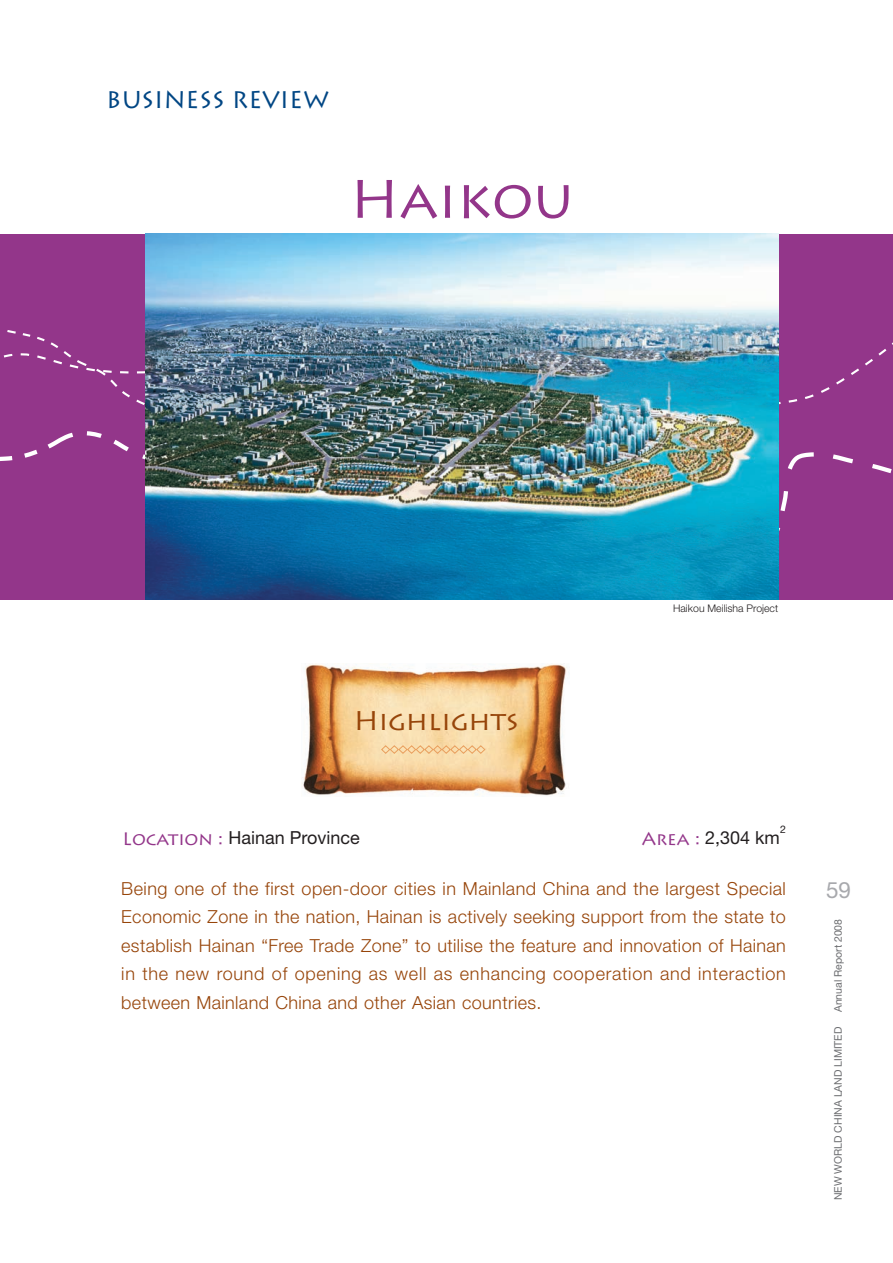
<style>
.page{position:relative;width:893px;height:1263px;background:#fff}
.page>*{position:absolute;margin:0;border:0;box-sizing:border-box;transform-origin:0 0}
.t1{font:54px "Lithos Pro";color:#93368a}
.t2{font:27px "Lithos Pro";color:#97450a}
.t3{font:24px "Lithos Pro";color:#004684}
.t4{font:22.5px "Helvetica Neue LT Std";color:#a8a9ad}
.t5{font:300 18px/28.5px "Helvetica Neue LT Std";letter-spacing:.02em;color:#97450a;text-align:justify}
.t6{font:18px "Helvetica Neue LT Std";color:#231f20}
.t7{font:10.5px "Helvetica Neue LT Std";color:#6c6d70}
.t8{font:300 10.5px "Helvetica Neue LT Std";color:#231f20}
.t9{font:10.5px "Helvetica Neue LT Std";color:#231f20}
.s1{font-family:"Lithos Pro";color:#93368a}
</style>
<div class="page">
<div style="left:0;top:234px;width:893px;height:366px;background:#93368a"></div>
<svg style="left:0;top:429px;width:146px;height:144px"></svg>
<svg style="left:778px;top:522px;width:3px;height:49px"></svg>
<svg style="left:778px;top:486px;width:11px;height:30px"></svg>
<svg style="left:788px;top:452px;width:26px;height:18px"></svg>
<svg style="left:832px;top:454px;width:21px;height:10px"></svg>
<svg style="left:872px;top:464px;width:20px;height:10px"></svg>
<svg style="left:3px;top:322px;width:890px;height:98px"></svg>
<img style="left:146px;top:234px;width:632px;height:366px">
<img style="left:302px;top:664px;width:265px;height:132px">
<svg style="left:381px;top:745px;width:105px;height:9px"></svg>
<h3 class="t3" style="left:106px;top:86px;width:224px">BUSINESS REVIEW</h3>
<h1 class="t1" style="left:350px;top:168px;width:225px">Haikou</h1>
<h2 class="t2" style="left:354px;top:705px;width:166px">Highlights</h2>
<p class="t8" style="left:673px;top:605px;width:107px">Haikou Meilisha Project</p>
<p class="t9" style="left:780px;top:825px;width:7px">2</p>
<p class="t6" style="left:123px;top:831px;width:239px"><span class="s1">Location :</span> Hainan Province</p>
<p class="t6" style="left:642px;top:831px;width:140px"><span class="s1">Area :</span> 2,304 km</p>
<p class="t5" style="left:121px;top:876px;width:666px">Being one of the first open-door cities in Mainland China and the largest Special Economic Zone in the nation, Hainan is actively seeking support from the state to establish Hainan “Free Trade Zone” to utilise the feature and innovation of Hainan in the new round of opening as well as enhancing cooperation and interaction between Mainland China and other Asian countries.</p>
<p class="t4" style="left:826px;top:882px;width:27px">59</p>
<p class="t7" style="left:834px;top:1012px;width:95px;rotate:-90deg">Annual Report 2008</p>
<p class="t7" style="left:834px;top:1200px;width:175px;rotate:-90deg">NEW WORLD CHINA LAND LIMITED</p>
</div>
